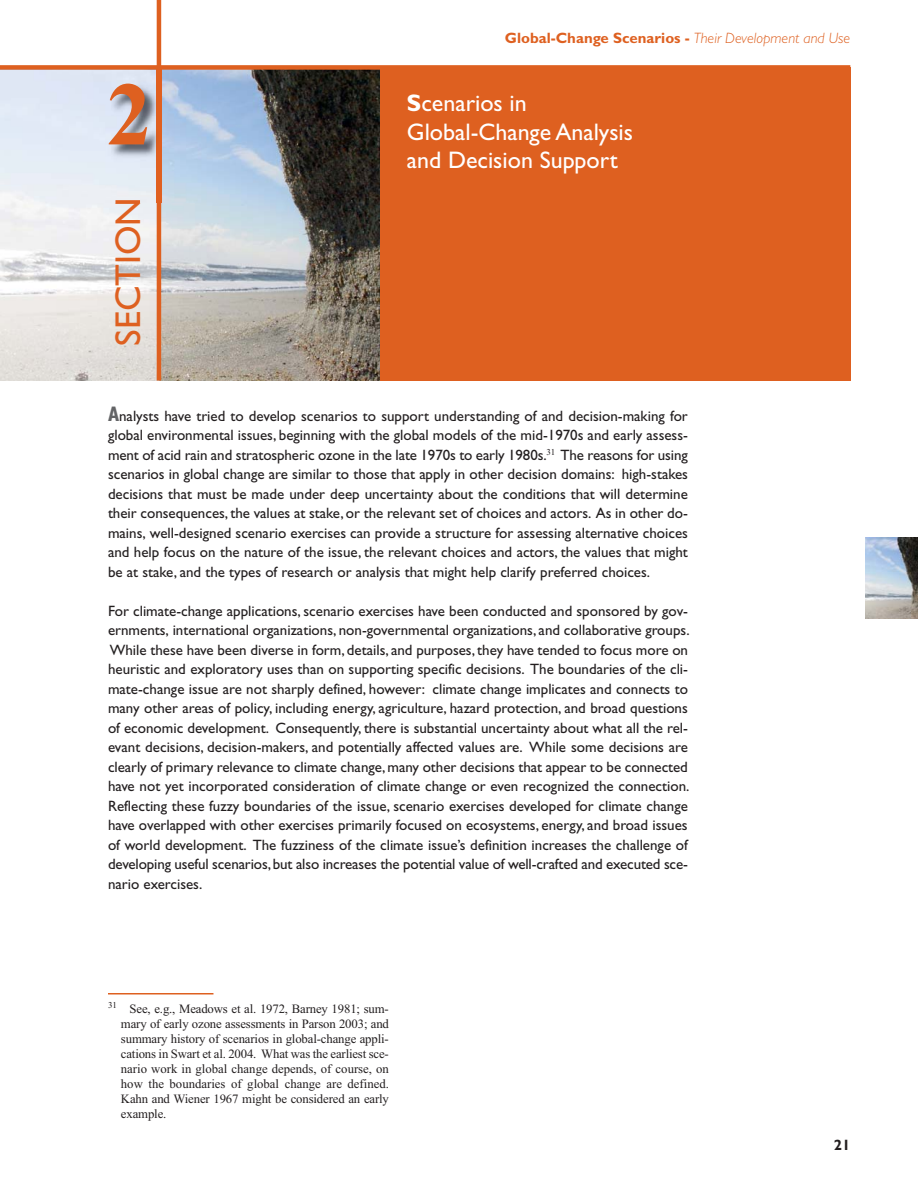
<style>
.page{position:relative;width:918px;height:1188px;background:#fff}
.page>*{position:absolute;margin:0;border:0;box-sizing:border-box;transform-origin:0 0}
.t1{font:700 90px "Times New Roman";color:#de6020}
.t2{font:36px "Gill Sans";color:#de6020}
.t3{font:24px/28.8px "Gill Sans";color:#fff}
.t4{font:15px/19.5px "Gill Sans";color:#231f20;text-align:justify}
.t5{font:700 15px "Gill Sans";color:#de6020}
.t6{font:700 15px "Gill Sans";color:#231f20}
.t7{font:12.75px/15px "Times New Roman";letter-spacing:-.01em;color:#231f20;text-align:justify}
.s1{font-weight:300;font-style:italic}
.s2{font-weight:700}
.s3{font-weight:700;font-stretch:condensed;font-size:21px;color:#636466}
</style>
<div class="page">
<img style="left:161px;top:70px;width:219px;height:311px">
<img style="left:0;top:70px;width:157px;height:311px">
<div style="left:380px;top:68px;width:470px;height:313px;background:#de6020"></div>
<hr style="left:157px;top:0;width:4px;height:381px;background:#de6020">
<img style="left:161px;top:70px;width:40px;height:133px">
<img style="left:71px;top:70px;width:86px;height:133px">
<img style="left:115px;top:200px;width:25px;height:3px">
<div style="left:0;top:65px;width:850px;height:5px;background:#de6020"></div>
<img style="left:866px;top:538px;width:52px;height:81px">
<hr style="left:108px;top:993px;width:105px;height:1px;background:#de6020">
<h1 class="t1" style="left:107px;top:83px;width:46px">2</h1>
<h2 class="t2" style="left:115px;top:346px;width:150px;rotate:-90deg">SECTION</h2>
<p class="t5" style="left:505px;top:33px;width:347px">Global-Change Scenarios - <span class="s1">Their Development and Use</span></p>
<h3 class="t3" style="left:407px;top:91px;width:228px"><span class="s2">S</span>cenarios in<br>Global-Change Analysis and Decision Support</h3>
<p class="t4" style="left:108px;top:408px;width:582px"><span class="s3">A</span>nalysts have tried to develop scenarios to support understanding of and decision-making for global environmental issues, beginning with the global models of the mid-1970s and early assess&shy;ment of acid rain and stratospheric ozone in the late 1970s to early 1980s.<sup>31</sup> The reasons for using scenarios in global change are similar to those that apply in other decision domains: high-stakes decisions that must be made under deep uncertainty about the conditions that will determine their consequences, the values at stake, or the relevant set of choices and actors. As in other do&shy;mains, well-designed scenario exercises can provide a structure for assessing alternative choices and help focus on the nature of the issue, the relevant choices and actors, the values that might be at stake, and the types of research or analysis that might help clarify preferred choices.</p>
<p class="t4" style="left:108px;top:603px;width:583px;text-align:left">For climate-change applications, scenario exercises have been conducted and sponsored by gov&shy;ernments, international organizations, non-governmental organizations, and collaborative groups.<br>While these have been diverse in form, details, and purposes, they have tended to focus more on heuristic and exploratory uses than on supporting specific decisions. The boundaries of the cli&shy;mate-change issue are not sharply defined, however: climate change implicates and connects to many other areas of policy, including energy, agriculture, hazard protection, and broad questions of economic development. Consequently, there is substantial uncertainty about what all the rel&shy;evant decisions, decision-makers, and potentially affected values are. While some decisions are clearly of primary relevance to climate change, many other decisions that appear to be connected have not yet incorporated consideration of climate change or even recognized the connection.<br>Reflecting these fuzzy boundaries of the issue, scenario exercises developed for climate change have overlapped with other exercises primarily focused on ecosystems, energy, and broad issues of world development. The fuzziness of the climate issue’s definition increases the challenge of developing useful scenarios, but also increases the potential value of well-crafted and executed sce&shy;nario exercises.</p>
<p class="t7" style="left:121px;top:1002px;width:270px;text-indent:-13px"><sup>31</sup> See, e.g., Meadows et al. 1972, Barney 1981; sum&shy;mary of early ozone assessments in Parson 2003; and summary history of scenarios in global-change appli&shy;cations in Swart et al. 2004. What was the earliest sce&shy;nario work in global change depends, of course, on how the boundaries of global change are defined.<br>Kahn and Wiener 1967 might be considered an early example.</p>
<p class="t6" style="left:834px;top:1140px;width:18px">21</p>
</div>
